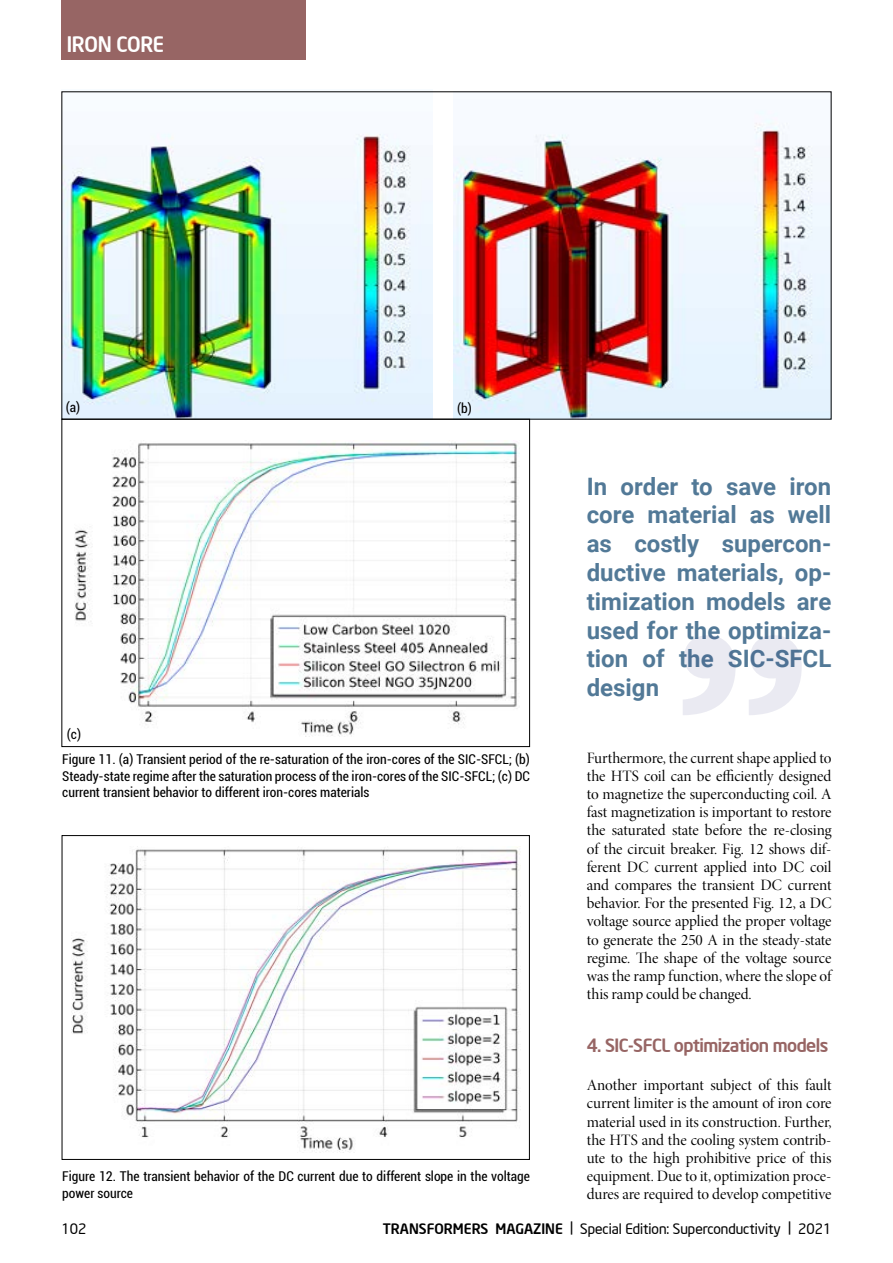
<style>
.page{position:relative;width:893px;height:1263px;background:#fff}
.page>*{position:absolute;margin:0;border:0;box-sizing:border-box;transform-origin:0 0}
.t1{font:700 24px/28.8px "Roboto";color:#527997;text-align:justify}
.t2{font:500 21px "Neo Sans Intel";letter-spacing:-.02em;color:#fff}
.t3{font:500 18px "Neo Sans Intel";letter-spacing:-.03em;color:#976564}
.t4{font:15.9px/18.1px "Minion Pro Disp";letter-spacing:-.005em;color:#000;text-align:justify}
.t5{font:14.25px "Neo Sans Intel";color:#000}
.t6{font:condensed 13.5px/16.5px "Roboto";color:#000}
.s1{font-weight:500}
</style>
<div class="page">
<img style="left:453px;top:110px;width:376px;height:307px">
<img style="left:62px;top:91px;width:370px;height:326px">
<img style="left:75px;top:440px;width:445px;height:296px">
<div style="left:62px;top:419px;width:468px;height:328px;border:1px solid #000"></div>
<img style="left:71px;top:847px;width:449px;height:305px">
<div style="left:62px;top:835px;width:468px;height:324px;border:1px solid #000"></div>
<svg style="left:683px;top:635px;width:119px;height:80px"></svg>
<div style="left:62px;top:0;width:244px;height:60px;background:#976564"></div>
<h2 class="t2" style="left:67px;top:31px;width:99px">IRON CORE</h2>
<p class="t6" style="left:66px;top:398px;width:16px">(a)</p>
<p class="t6" style="left:67px;top:725px;width:16px">(c)</p>
<p class="t6" style="left:457px;top:399px;width:16px">(b)</p>
<p class="t6" style="left:62px;top:751px;width:469px;text-align:justify">Figure 11. (a) Transient period of the re-saturation of the iron-cores of the SIC-SFCL; (b)<br>Steady-state regime after the saturation process of the iron-cores of the SIC-SFCL; (c) DC current transient behavior to different iron-cores materials</p>
<p class="t6" style="left:62px;top:1168px;width:469px">Figure 12. The transient behavior of the DC current due to different slope in the voltage power source</p>
<h1 class="t1" style="left:587px;top:471px;width:246px">In order to save iron core material as well as costly supercon&shy;ductive materials, op&shy;timization models are used for the optimiza&shy;tion of the SIC-SFCL design</h1>
<p class="t4" style="left:587px;top:749px;width:246px">Furthermore, the current shape applied to the HTS coil can be efficiently designed to magnetize the superconducting coil. A fast magnetization is important to restore the saturated state before the re-closing of the circuit breaker. Fig. 12 shows dif&shy;ferent DC current applied into DC coil and compares the transient DC current behavior. For the presented Fig. 12, a DC voltage source applied the proper voltage to generate the 250 A in the steady-state regime. The shape of the voltage source was the ramp function, where the slope of this ramp could be changed.</p>
<p class="t3" style="left:587px;top:1034px;width:243px">4. SIC-SFCL optimization models</p>
<p class="t4" style="left:587px;top:1076px;width:246px">Another important subject of this fault current limiter is the amount of iron core material used in its construction. Further, the HTS and the cooling system contrib&shy;ute to the high prohibitive price of this equipment. Due to it, optimization proce&shy;dures are required to develop competitive</p>
<p class="t5" style="left:61px;top:1220px;width:26px">102</p>
<p class="t5" style="left:383px;top:1220px;width:450px"><span class="s1">TRANSFORMERS MAGAZINE</span> | Special Edition: Superconductivity | 2021</p>
</div>
